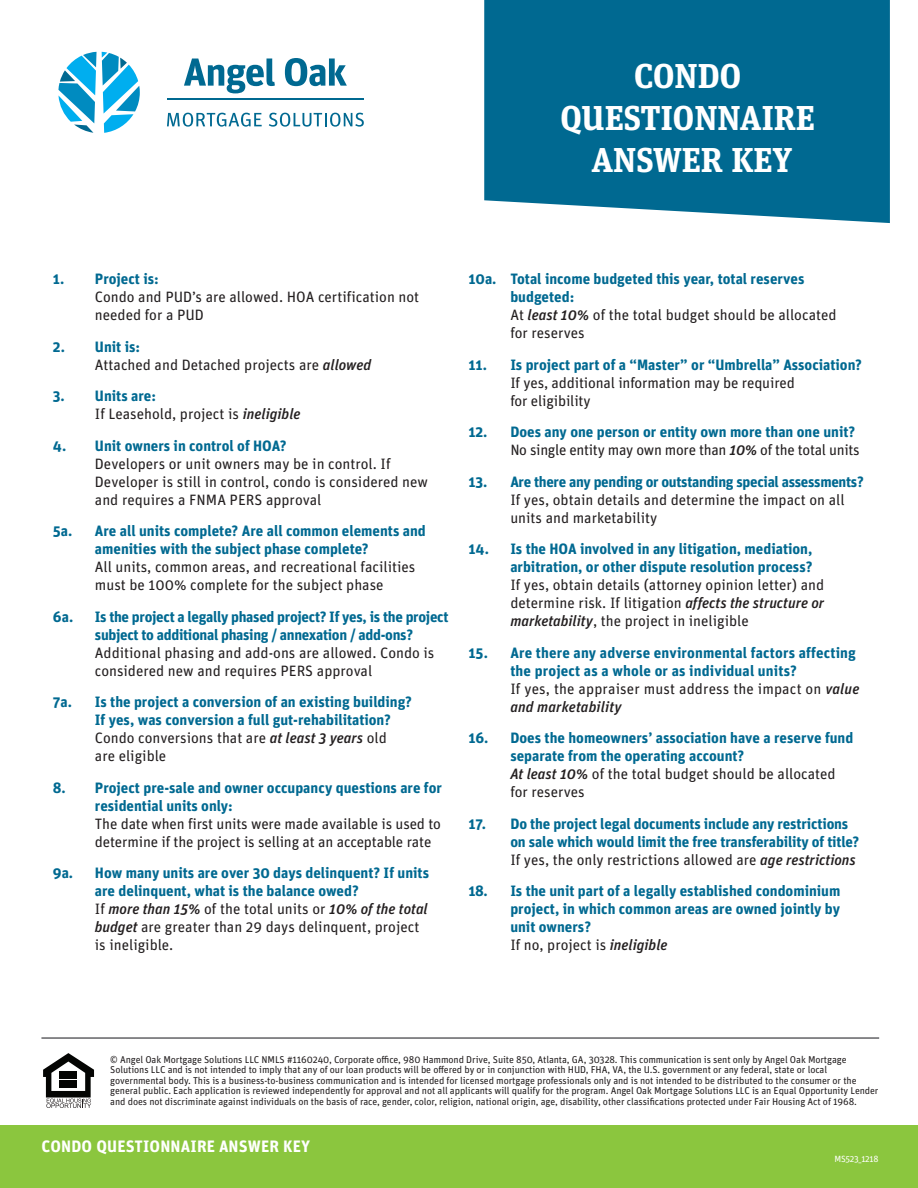
<style>
.page{position:relative;width:918px;height:1188px;background:#fff}
.page>*{position:absolute;margin:0;border:0;box-sizing:border-box;transform-origin:0 0}
.t1{font:700 34.5px/42px "Unit Slab OT";color:#fff;text-align:center}
.t2{font:700 16.5px "Unit OT";letter-spacing:.01em;color:#fff}
.t3{font:700 15px/18px "Unit OT";color:#006991}
.t4{font:15px/18px "Unit OT";color:#231f20}
.t5{font:700 15px/18px "Unit OT";letter-spacing:-.02em;color:#006991;text-align:center}
.t6{font:9.9px/10.5px "Unit OT";letter-spacing:-.01em;color:#231f20}
.t7{font:9px "Unit OT";letter-spacing:-.03em;color:#fff}
.s1{font-weight:700;color:#006991}
.s2{font-weight:500;font-style:italic}
.s3{font-weight:400;color:#231f20}
.s4{font-weight:500;font-style:italic;color:#231f20}
</style>
<div class="page">
<div style="left:484px;top:0;width:406px;height:223px;background:#006991"></div>
<svg style="left:167px;top:113px;width:95px;height:14px"></svg>
<svg style="left:269px;top:113px;width:95px;height:14px"></svg>
<hr style="left:167px;top:98px;width:197px;height:2px;background:#006991">
<svg style="left:184px;top:58px;width:91px;height:35px"></svg>
<svg style="left:285px;top:58px;width:62px;height:28px"></svg>
<svg style="left:58px;top:52px;width:82px;height:81px"></svg>
<div style="left:0;top:1126px;width:918px;height:62px;background:#8bc63e"></div>
<svg style="left:43px;top:1053px;width:51px;height:55px"></svg>
<hr style="left:41px;top:1037px;width:838px;height:2px;background:#636366">
<h1 class="t1" style="left:560px;top:54px;width:256px">CONDO<br>QUESTIONNAIRE<br>ANSWER KEY</h1>
<p class="t3" style="left:53px;top:270px;width:108px">1. Project is:</p>
<p class="t4" style="left:95px;top:288px;width:326px">Condo and PUD’s are allowed. HOA certification not needed for a PUD</p>
<p class="t4" style="left:95px;top:337px;width:278px;text-indent:-42px"><span class="s1">2. Unit is:<br></span>Attached and Detached projects are <span class="s2">allowed</span></p>
<p class="t4" style="left:95px;top:387px;width:207px;text-indent:-42px"><span class="s1">3. Units are:<br></span>If Leasehold, project is <span class="s2">ineligible</span></p>
<p class="t3" style="left:53px;top:436px;width:235px">4. Unit owners in control of HOA?</p>
<p class="t4" style="left:95px;top:454px;width:335px">Developers or unit owners may be in control. If<br>Developer is still in control, condo is considered new and requires a FNMA PERS approval</p>
<p class="t3" style="left:95px;top:522px;width:332px;text-indent:-42px">5a. Are all units complete? Are all common elements and amenities with the subject phase complete?</p>
<p class="t4" style="left:95px;top:558px;width:322px">All units, common areas, and recreational facilities must be 100% complete for the subject phase</p>
<p class="t5" style="left:53px;top:607px;width:397px">6a. Is the project a legally phased project? If yes, is the project subject to additional phasing / annexation / add-ons?</p>
<p class="t4" style="left:95px;top:643px;width:341px">Additional phasing and add-ons are allowed. Condo is considered new and requires PERS approval</p>
<p class="t3" style="left:95px;top:693px;width:319px;text-indent:-42px">7a. Is the project a conversion of an existing building?<br>If yes, was conversion a full gut-rehabilitation?<br><span class="s3">Condo conversions that are</span> <span class="s4">at least 3 years</span> <span class="s3">old<br>are eligible</span></p>
<p class="t3" style="left:95px;top:778px;width:349px;text-indent:-42px">8. Project pre-sale and owner occupancy questions are for residential units only:</p>
<p class="t4" style="left:95px;top:814px;width:348px">The date when first units were made available is used to determine if the project is selling at an acceptable rate</p>
<p class="t3" style="left:95px;top:864px;width:336px;text-indent:-42px">9a. How many units are over 30 days delinquent? If units are delinquent, what is the balance owed?<br><span class="s3">If</span> <span class="s4">more than 15%</span> <span class="s3">of the total units or</span> <span class="s4">10% of the total budget</span> <span class="s3">are greater than 29 days delinquent, project is ineligible.</span></p>
<p class="t3" style="left:510px;top:270px;width:328px;text-indent:-42px">10a. Total income budgeted this year, total reserves budgeted:<br><span class="s3">At</span> <span class="s4">least 10%</span> <span class="s3">of the total budget should be allocated for reserves</span></p>
<p class="t3" style="left:468px;top:355px;width:395px">11. Is project part of a “Master” or “Umbrella” Association?</p>
<p class="t4" style="left:510px;top:373px;width:286px">If yes, additional information may be required for eligibility</p>
<p class="t3" style="left:510px;top:423px;width:351px;text-indent:-42px">12. Does any one person or entity own more than one unit?<br><span class="s3">No single entity may own more than</span> <span class="s4">10%</span> <span class="s3">of the total units</span></p>
<p class="t5" style="left:468px;top:472px;width:397px">13. Are there any pending or outstanding special assessments?</p>
<p class="t4" style="left:510px;top:490px;width:336px">If yes, obtain details and determine the impact on all units and marketability</p>
<p class="t3" style="left:468px;top:540px;width:346px;text-align:right">14. Is the HOA involved in any litigation, mediation, arbitration, or other dispute resolution process?</p>
<p class="t4" style="left:510px;top:576px;width:315px;text-align:justify">If yes, obtain details (attorney opinion letter) and determine risk. If litigation <span class="s2">affects the structure or marketability</span>, the project in ineligible</p>
<p class="t3" style="left:510px;top:643px;width:351px;text-indent:-42px">15. Are there any adverse environmental factors affecting the project as a whole or as individual units?<br><span class="s3">If yes, the appraiser must address the impact on</span> <span class="s4">value and marketability</span></p>
<p class="t3" style="left:510px;top:729px;width:345px;text-indent:-42px">16. Does the homeowners’ association have a reserve fund separate from the operating account?<br><span class="s4">At least 10%</span> <span class="s3">of the total budget should be allocated for reserves</span></p>
<p class="t3" style="left:510px;top:814px;width:350px;text-indent:-42px">17. Do the project legal documents include any restrictions on sale which would limit the free transferability of title?<br><span class="s3">If yes, the only restrictions allowed are</span> <span class="s4">age restrictions</span></p>
<p class="t3" style="left:510px;top:882px;width:332px;text-indent:-42px">18. Is the unit part of a legally established condominium project, in which common areas are owned jointly by unit owners?<br><span class="s3">If no, project is</span> <span class="s4">ineligible</span></p>
<p class="t6" style="left:110px;top:1054px;width:770px">© Angel Oak Mortgage Solutions LLC NMLS #1160240, Corporate office, 980 Hammond Drive, Suite 850, Atlanta, GA, 30328. This communication is sent only by Angel Oak Mortgage Solutions LLC and is not intended to imply that any of our loan products will be offered by or in conjunction with HUD, FHA, VA, the U.S. government or any federal, state or local governmental body. This is a business-to-business communication and is intended for licensed mortgage professionals only and is not intended to be distributed to the consumer or the general public. Each application is reviewed independently for approval and not all applicants will qualify for the program. Angel Oak Mortgage Solutions LLC is an Equal Opportunity Lender and does not discriminate against individuals on the basis of race, gender, color, religion, national origin, age, disability, other classifications protected under Fair Housing Act of 1968.</p>
<p class="t2" style="left:41px;top:1136px;width:270px">CONDO QUESTIONNAIRE ANSWER KEY</p>
<p class="t7" style="left:835px;top:1153px;width:45px">MS523_1218</p>
</div>
